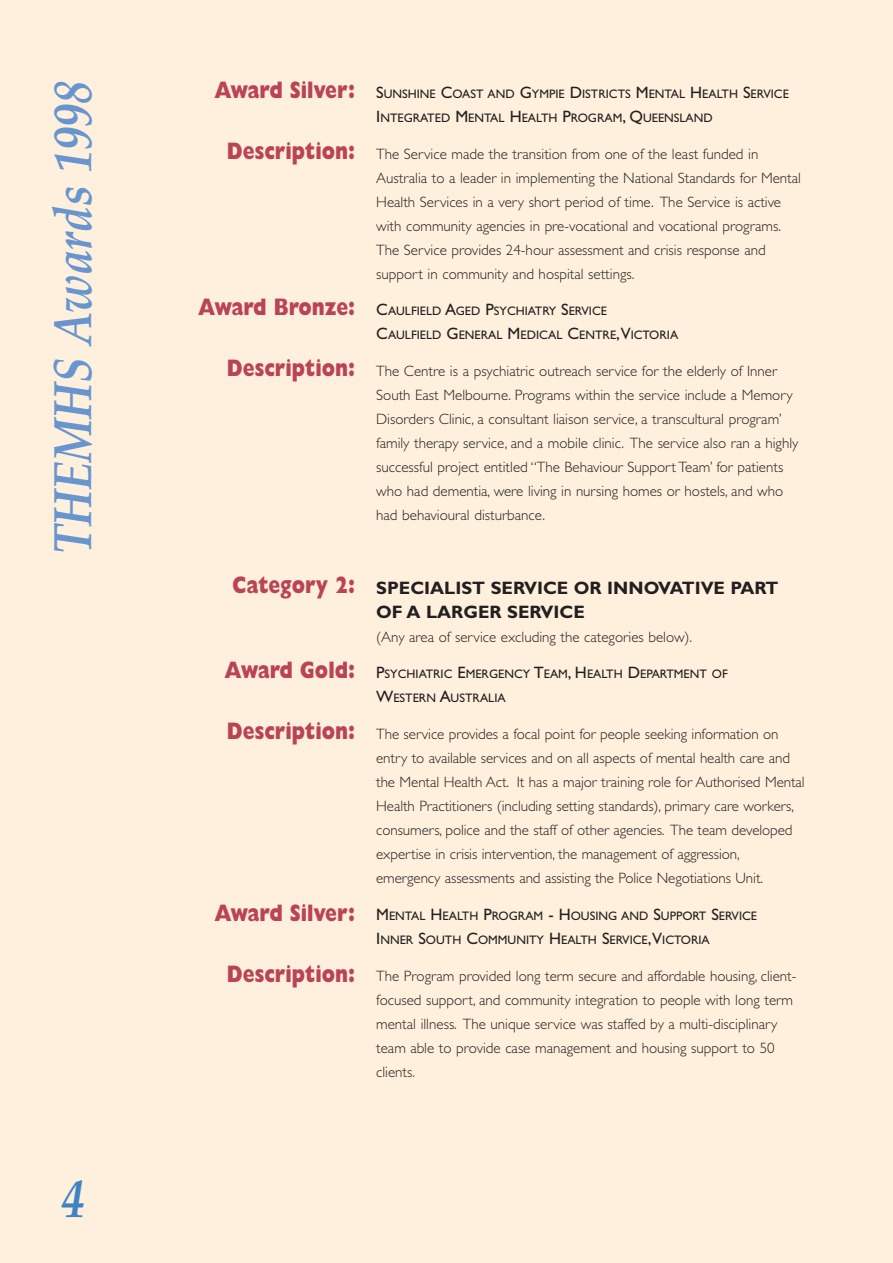
<style>
.page{position:relative;width:893px;height:1263px;background:#fff}
.page>*{position:absolute;margin:0;border:0;box-sizing:border-box;transform-origin:0 0}
.t1{font:italic 700 54px "Palatino";color:#6895ce;scale:.85 1}
.t2{font:italic 700 54px "Palatino";color:#4083c4;scale:.85 1}
.t3{font:800 24px "Gill Sans";color:#ba4355;scale:.8 1}
.t4{font:800 24px "Gill Sans";letter-spacing:-.02em;color:#ba4355;scale:.8 1}
.t5{font:700 18px/24px "Gill Sans";color:#231f20}
.t6{font:300 15px/24px "Gill Sans";color:#231f20}
.t7{font:12.3px/24px "Gill Sans";color:#231f20}
.s1{font-size:16.5px}
</style>
<div class="page">
<div style="left:0;top:0;width:892px;height:1263px;background:#fef0dc"></div>
<h1 class="t1" style="left:52px;top:554px;width:557px;rotate:-90deg">THEMHS Awards 1998</h1>
<h1 class="t2" style="left:61px;top:1178px;width:28px">4</h1>
<h2 class="t3" style="left:214px;top:82px;width:177px">Award Silver:</h2>
<h2 class="t3" style="left:227px;top:142px;width:162px">Description:</h2>
<h2 class="t4" style="left:198px;top:298px;width:198px">Award Bronze:</h2>
<h2 class="t3" style="left:227px;top:359px;width:162px">Description:</h2>
<p class="t7" style="left:376px;top:83px;width:414px"><span class="s1">S</span>UNSHINE <span class="s1">C</span>OAST AND <span class="s1">G</span>YMPIE <span class="s1">D</span>ISTRICTS <span class="s1">M</span>ENTAL <span class="s1">H</span>EALTH <span class="s1">S</span>ERVICE<br><span class="s1">I</span>NTEGRATED <span class="s1">M</span>ENTAL <span class="s1">H</span>EALTH <span class="s1">P</span>ROGRAM<span class="s1">, Q</span>UEENSLAND</p>
<p class="t6" style="left:376px;top:143px;width:426px">The Service made the transition from one of the least funded in Australia to a leader in implementing the National Standards for Mental Health Services in a very short period of time. The Service is active with community agencies in pre-vocational and vocational programs.<br>The Service provides 24-hour assessment and crisis response and support in community and hospital settings.</p>
<p class="t7" style="left:376px;top:301px;width:303px"><span class="s1">C</span>AULFIELD <span class="s1">A</span>GED <span class="s1">P</span>SYCHIATRY <span class="s1">S</span>ERVICE<br><span class="s1">C</span>AULFIELD <span class="s1">G</span>ENERAL <span class="s1">M</span>EDICAL <span class="s1">C</span>ENTRE<span class="s1">,V</span>ICTORIA</p>
<p class="t6" style="left:376px;top:361px;width:423px">The Centre is a psychiatric outreach service for the elderly of Inner South East Melbourne. Programs within the service include a Memory Disorders Clinic, a consultant liaison service, a transcultural program’ family therapy service, and a mobile clinic. The service also ran a highly successful project entitled “The Behaviour Support Team’ for patients who had dementia, were living in nursing homes or hostels, and who had behavioural disturbance.</p>
<h2 class="t3" style="left:232px;top:577px;width:155px">Category 2:</h2>
<h2 class="t3" style="left:224px;top:662px;width:165px">Award Gold:</h2>
<h2 class="t3" style="left:227px;top:723px;width:162px">Description:</h2>
<h2 class="t3" style="left:214px;top:905px;width:177px">Award Silver:</h2>
<h2 class="t3" style="left:227px;top:966px;width:162px">Description:</h2>
<p class="t5" style="left:376px;top:577px;width:404px">SPECIALIST SERVICE OR INNOVATIVE PART<br>OF A LARGER SERVICE</p>
<p class="t6" style="left:376px;top:626px;width:317px">(Any area of service excluding the categories below).</p>
<p class="t7" style="left:376px;top:664px;width:353px"><span class="s1">P</span>SYCHIATRIC <span class="s1">E</span>MERGENCY <span class="s1">T</span>EAM<span class="s1">, H</span>EALTH <span class="s1">D</span>EPARTMENT OF<br><span class="s1">W</span>ESTERN <span class="s1">A</span>USTRALIA</p>
<p class="t6" style="left:376px;top:724px;width:430px">The service provides a focal point for people seeking information on entry to available services and on all aspects of mental health care and the Mental Health Act. It has a major training role for Authorised Mental Health Practitioners (including setting standards), primary care workers, consumers, police and the staff of other agencies. The team developed expertise in crisis intervention, the management of aggression, emergency assessments and assisting the Police Negotiations Unit.</p>
<p class="t7" style="left:376px;top:905px;width:382px"><span class="s1">M</span>ENTAL <span class="s1">H</span>EALTH <span class="s1">P</span>ROGRAM <span class="s1">- H</span>OUSING AND <span class="s1">S</span>UPPORT <span class="s1">S</span>ERVICE<br><span class="s1">I</span>NNER <span class="s1">S</span>OUTH <span class="s1">C</span>OMMUNITY <span class="s1">H</span>EALTH <span class="s1">S</span>ERVICE<span class="s1">,V</span>ICTORIA</p>
<p class="t6" style="left:376px;top:965px;width:422px">The Program provided long term secure and affordable housing, client&shy;focused support, and community integration to people with long term mental illness. The unique service was staffed by a multi-disciplinary team able to provide case management and housing support to 50 clients.</p>
</div>
